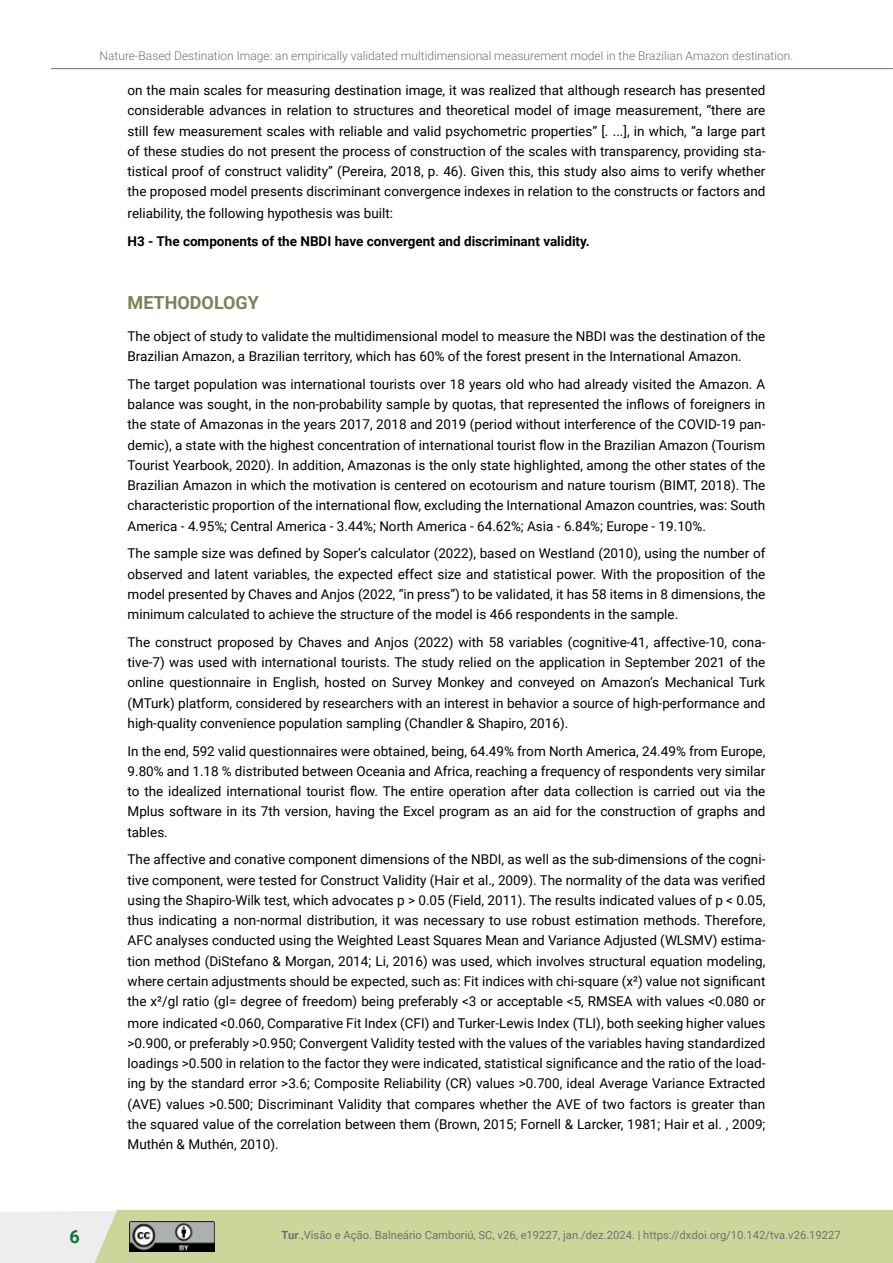
<style>
.page{position:relative;width:893px;height:1263px;background:#fff}
.page>*{position:absolute;margin:0;border:0;box-sizing:border-box;transform-origin:0 0}
.t1{font:700 18px "Roboto";color:#7e8058}
.t2{font:700 18px "Roboto";color:#127237}
.t3{font:13.5px/20.2px "Roboto";color:#000;text-align:justify}
.t4{font:700 13.5px "Roboto";color:#000}
.t5{font:300 12px "Roboto";color:#70706f}
.t6{font:11.25px "Roboto";color:#70706f}
.s1{font-weight:700}
</style>
<div class="page">
<svg style="left:0;top:1210px;width:893px;height:53px;background:#d1d7a5"></svg>
<img style="left:129px;top:1221px;width:86px;height:30px">
<hr style="left:51px;top:68px;width:842px;height:1px;background:#70706f">
<p class="t5" style="left:100px;top:47px;width:695px">Nature-Based Destination Image: an empirically validated multidimensional measurement model in the Brazilian Amazon destination.</p>
<p class="t3" style="left:128px;top:80px;width:639px">on the main scales for measuring destination image, it was realized that although research has presented considerable advances in relation to structures and theoretical model of image measurement, “there are still few measurement scales with reliable and valid psychometric properties” [. ...], in which, “a large part of these studies do not present the process of construction of the scales with transparency, providing sta&shy;tistical proof of construct validity” (Pereira, 2018, p. 46). Given this, this study also aims to verify whether the proposed model presents discriminant convergence indexes in relation to the constructs or factors and</p>
<p class="t3" style="left:128px;top:203px;width:267px">reliability, the following hypothesis was built:</p>
<p class="t4" style="left:128px;top:232px;width:464px">H3 - The components of the NBDI have convergent and discriminant validity.</p>
<h1 class="t1" style="left:128px;top:289px;width:133px">METHODOLOGY</h1>
<p class="t3" style="left:128px;top:325px;width:639px">The object of study to validate the multidimensional model to measure the NBDI was the destination of the<br>Brazilian Amazon, a Brazilian territory, which has 60% of the forest present in the International Amazon.</p>
<p class="t3" style="left:128px;top:373px;width:639px">The target population was international tourists over 18 years old who had already visited the Amazon. A balance was sought, in the non-probability sample by quotas, that represented the inflows of foreigners in the state of Amazonas in the years 2017, 2018 and 2019 (period without interference of the COVID-19 pan&shy;demic), a state with the highest concentration of international tourist flow in the Brazilian Amazon (Tourism Tourist Yearbook, 2020). In addition, Amazonas is the only state highlighted, among the other states of the Brazilian Amazon in which the motivation is centered on ecotourism and nature tourism (BIMT, 2018). The characteristic proportion of the international flow, excluding the International Amazon countries, was: South America - 4.95%; Central America - 3.44%; North America - 64.62%; Asia - 6.84%; Europe - 19.10%.</p>
<p class="t3" style="left:128px;top:543px;width:639px">The sample size was defined by Soper’s calculator (2022), based on Westland (2010), using the number of observed and latent variables, the expected effect size and statistical power. With the proposition of the model presented by Chaves and Anjos (2022, “in press”) to be validated, it has 58 items in 8 dimensions, the minimum calculated to achieve the structure of the model is 466 respondents in the sample.</p>
<p class="t3" style="left:128px;top:631px;width:639px">The construct proposed by Chaves and Anjos (2022) with 58 variables (cognitive-41, affective-10, cona&shy;tive-7) was used with international tourists. The study relied on the application in September 2021 of the online questionnaire in English, hosted on Survey Monkey and conveyed on Amazon’s Mechanical Turk (MTurk) platform, considered by researchers with an interest in behavior a source of high-performance and high-quality convenience population sampling (Chandler &amp; Shapiro, 2016).</p>
<p class="t3" style="left:128px;top:740px;width:639px">In the end, 592 valid questionnaires were obtained, being, 64.49% from North America, 24.49% from Europe, 9.80% and 1.18 % distributed between Oceania and Africa, reaching a frequency of respondents very similar to the idealized international tourist flow. The entire operation after data collection is carried out via the Mplus software in its 7th version, having the Excel program as an aid for the construction of graphs and tables.</p>
<p class="t3" style="left:128px;top:849px;width:639px">The affective and conative component dimensions of the NBDI, as well as the sub-dimensions of the cogni&shy;tive component, were tested for Construct Validity (Hair et al., 2009). The normality of the data was verified using the Shapiro-Wilk test, which advocates p &gt; 0.05 (Field, 2011). The results indicated values of p &lt; 0.05, thus indicating a non-normal distribution, it was necessary to use robust estimation methods. Therefore, AFC analyses conducted using the Weighted Least Squares Mean and Variance Adjusted (WLSMV) estima&shy;tion method (DiStefano &amp; Morgan, 2014; Li, 2016) was used, which involves structural equation modeling, where certain adjustments should be expected, such as: Fit indices with chi-square (x²) value not significant the x²/gl ratio (gl= degree of freedom) being preferably &lt;3 or acceptable &lt;5, RMSEA with values &lt;0.080 or</p>
<p class="t3" style="left:128px;top:1012px;width:639px">more indicated &lt;0.060, Comparative Fit Index (CFI) and Turker-Lewis Index (TLI), both seeking higher values &gt;0.900, or preferably &gt;0.950; Convergent Validity tested with the values of the variables having standardized loadings &gt;0.500 in relation to the factor they were indicated, statistical significance and the ratio of the load&shy;ing by the standard error &gt;3.6; Composite Reliability (CR) values &gt;0.700, ideal Average Variance Extracted (AVE) values &gt;0.500; Discriminant Validity that compares whether the AVE of two factors is greater than the squared value of the correlation between them (Brown, 2015; Fornell &amp; Larcker, 1981; Hair et al. , 2009; Muthén &amp; Muthén, 2010).</p>
<h1 class="t2" style="left:69px;top:1224px;width:12px">6</h1>
<p class="t6" style="left:281px;top:1226px;width:561px"><span class="s1">Tur</span>.,Visão e Ação. Balneário Camboriú, SC, v26, e19227, jan./dez.2024. | https://dxdoi.org/10.142/tva.v26.19227</p>
</div>
